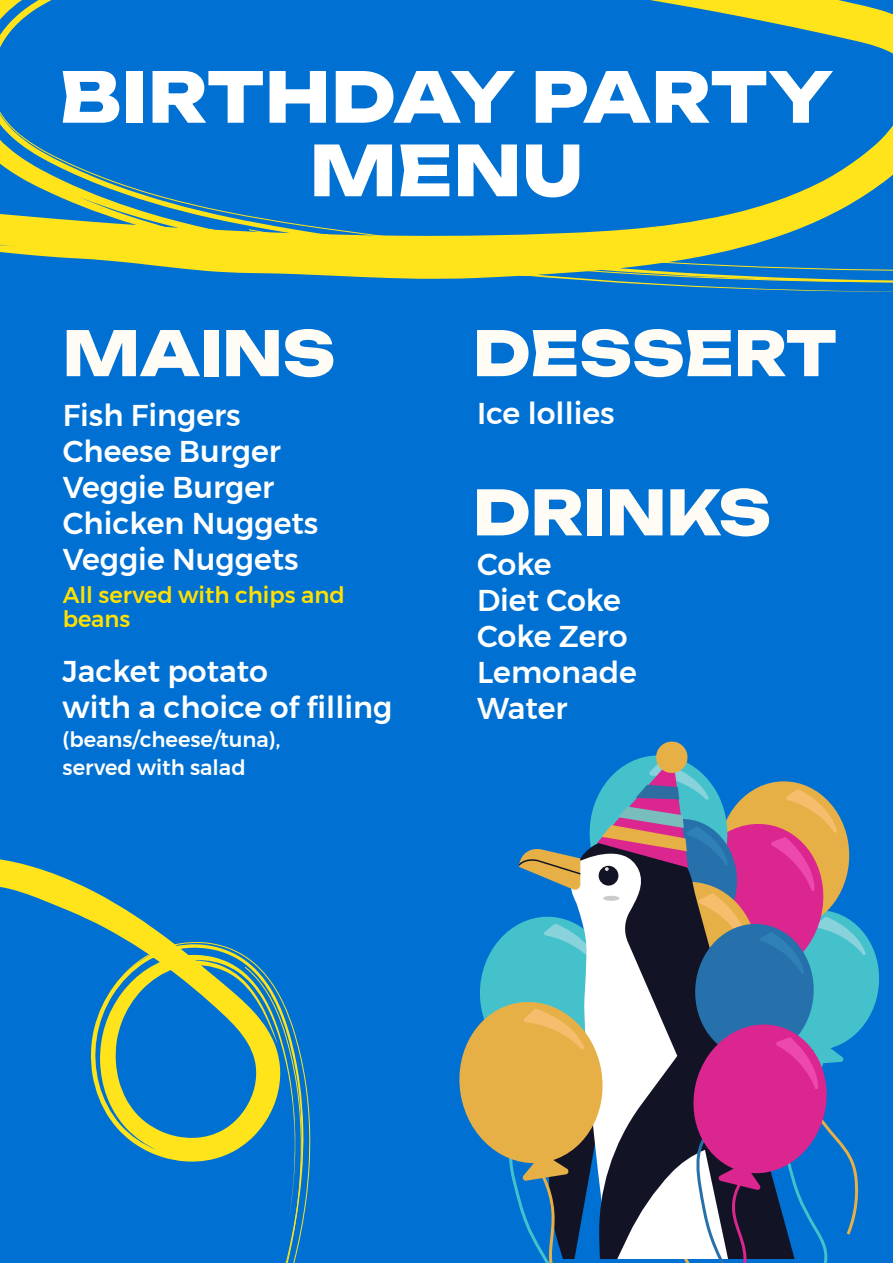
<style>
.page{position:relative;width:893px;height:1263px;background:#0071d2}
.page>*{position:absolute;margin:0;border:0;box-sizing:border-box;transform-origin:0 0}
.t1{font:800 69px/73.5px "Unbounded";letter-spacing:.01em;color:#fff;text-align:center}
.t2{font:800 61.5px "Unbounded";color:#fffcf5}
.t3{font:500 30px/36px "Montserrat";color:#fff}
.t4{font:500 22.5px/24px "Montserrat";color:#ffe000}
.t5{font:500 21px/28.5px "Montserrat";color:#fff}
</style>
<div class="page">
<svg style="left:0;top:0;width:893px;height:272px"></svg>
<svg style="left:248px;top:229px;width:645px;height:54px"></svg>
<svg style="left:459px;top:741px;width:420px;height:522px"></svg>
<svg style="left:0;top:859px;width:172px;height:212px"></svg>
<svg style="left:92px;top:942px;width:219px;height:274px"></svg>
<svg style="left:244px;top:966px;width:60px;height:297px"></svg>
<h1 class="t1" style="left:60px;top:54px;width:775px">BIRTHDAY PARTY<br>MENU</h1>
<h2 class="t2" style="left:63px;top:300px;width:274px">MAINS</h2>
<p class="t3" style="left:63px;top:397px;width:257px">Fish Fingers<br>Cheese Burger<br>Veggie Burger<br>Chicken Nuggets<br>Veggie Nuggets</p>
<p class="t4" style="left:63px;top:583px;width:284px">All served with chips and beans</p>
<p class="t3" style="left:63px;top:653px;width:331px">Jacket potato<br>with a choice of filling</p>
<p class="t5" style="left:63px;top:725px;width:219px">(beans/cheese/tuna), served with salad</p>
<h2 class="t2" style="left:473px;top:300px;width:365px">DESSERT</h2>
<p class="t3" style="left:477px;top:395px;width:139px">Ice lollies</p>
<h2 class="t2" style="left:473px;top:459px;width:300px">DRINKS</h2>
<p class="t3" style="left:477px;top:546px;width:161px">Coke<br>Diet Coke<br>Coke Zero<br>Lemonade<br>Water</p>
</div>
